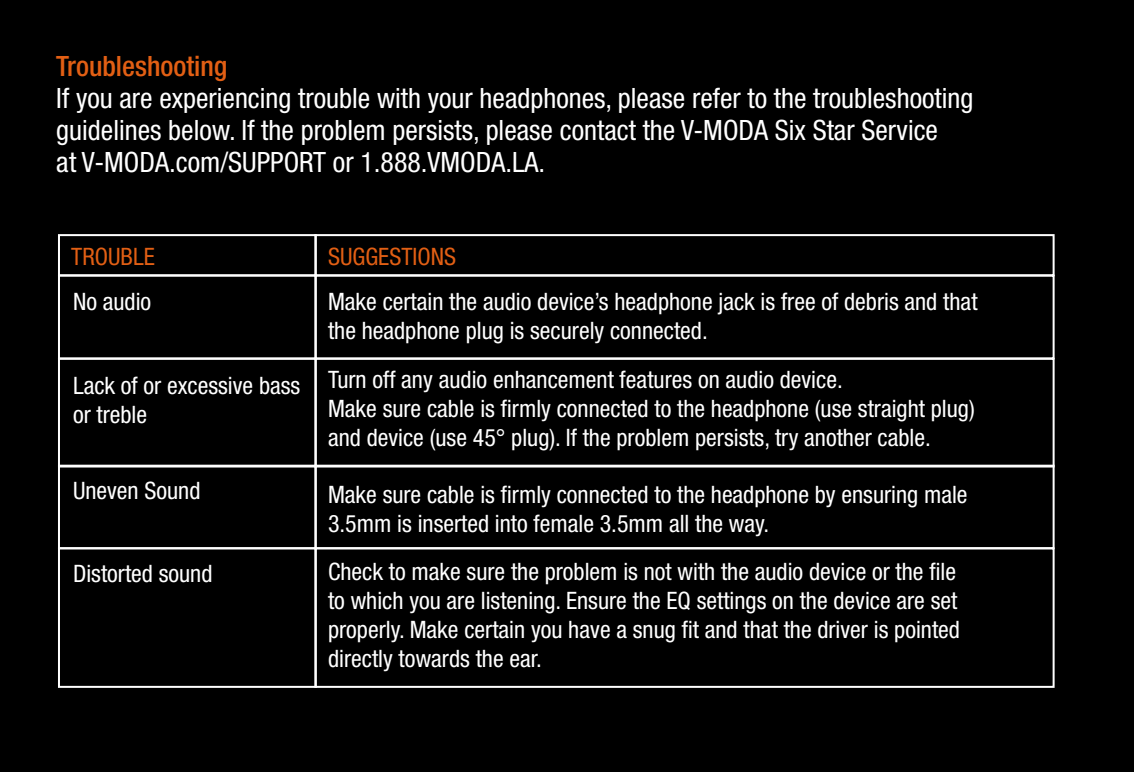
<style>
.page{position:relative;width:1134px;height:772px;background:#fff}
.page>*{position:absolute;margin:0;border:0;box-sizing:border-box;transform-origin:0 0}
.t1{font:condensed 28px/32px "Helvetica Neue LT Pro";color:#fff}
.t2{font:500 condensed 28px "Helvetica Neue LT Pro";color:#e25f14}
.t3{font:condensed 24px/28.8px "Helvetica Neue LT Pro";color:#fff}
.t4{font:condensed 24px "Helvetica Neue LT Pro";color:#e25f14}
</style>
<div class="page">
<div style="left:0;top:0;width:1134px;height:771px;background:#000"></div>
<div style="left:58px;top:234px;width:259px;height:42px;border:2px solid #fff"></div>
<div style="left:314px;top:234px;width:740px;height:42px;border:2px solid #fff"></div>
<div style="left:58px;top:274px;width:259px;height:85px;border:2px solid #fff"></div>
<div style="left:314px;top:274px;width:740px;height:85px;border:2px solid #fff"></div>
<div style="left:58px;top:464px;width:259px;height:85px;border:2px solid #fff"></div>
<div style="left:58px;top:357px;width:259px;height:110px;border:2px solid #fff"></div>
<div style="left:314px;top:357px;width:740px;height:110px;border:2px solid #fff"></div>
<div style="left:58px;top:547px;width:259px;height:140px;border:2px solid #fff"></div>
<div style="left:314px;top:547px;width:740px;height:140px;border:2px solid #fff"></div>
<p class="t2" style="left:56px;top:49px;width:173px">Troubleshooting</p>
<p class="t1" style="left:56px;top:82px;width:919px">If you are experiencing trouble with your headphones, please refer to the troubleshooting guidelines below. If the problem persists, please contact the V-MODA Six Star Service</p>
<p class="t1" style="left:56px;top:146px;width:490px">at V-MODA.com/SUPPORT or 1.888.VMODA.LA.</p>
<p class="t4" style="left:71px;top:242px;width:85px">TROUBLE</p>
<p class="t4" style="left:328px;top:242px;width:130px">SUGGESTIONS</p>
<p class="t3" style="left:328px;top:287px;width:651px">Make certain the audio device’s headphone jack is free of debris and that</p>
<p class="t3" style="left:328px;top:316px;width:381px">the headphone plug is securely connected.</p>
<p class="t3" style="left:328px;top:365px;width:516px">Turn off any audio enhancement features on audio device.</p>
<p class="t3" style="left:328px;top:393px;width:648px">Make sure cable is firmly connected to the headphone (use straight plug)</p>
<p class="t3" style="left:328px;top:422px;width:604px">and device (use 45° plug). If the problem persists, try another cable.</p>
<p class="t3" style="left:328px;top:479px;width:641px">Make sure cable is firmly connected to the headphone by ensuring male<br>3.5mm is inserted into female 3.5mm all the way.</p>
<p class="t3" style="left:328px;top:556px;width:629px">Check to make sure the problem is not with the audio device or the file</p>
<p class="t3" style="left:328px;top:585px;width:633px;text-align:justify">to which you are listening. Ensure the EQ settings on the device are set properly. Make certain you have a snug fit and that the driver is pointed directly towards the ear.</p>
<p class="t3" style="left:73px;top:287px;width:80px">No audio</p>
<p class="t3" style="left:73px;top:370px;width:229px">Lack of or excessive bass or treble</p>
<p class="t3" style="left:73px;top:476px;width:129px">Uneven Sound</p>
<p class="t3" style="left:73px;top:559px;width:141px">Distorted sound</p>
</div>
